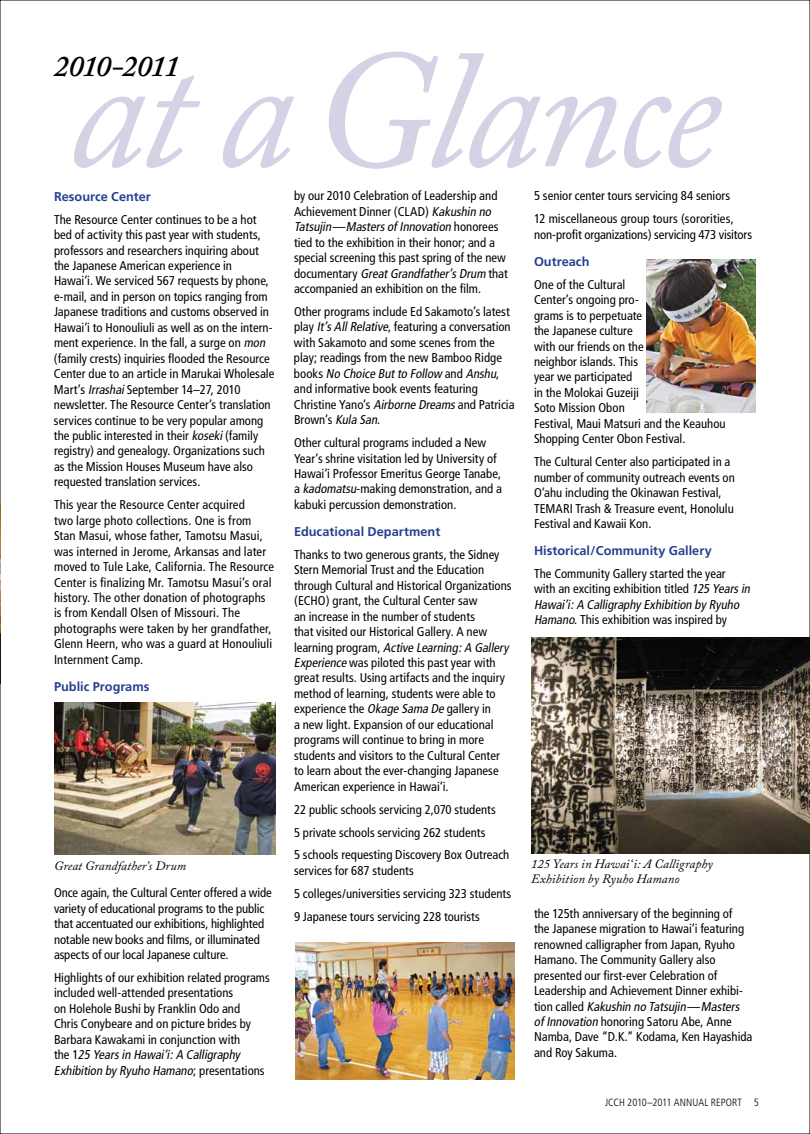
<style>
.page{position:relative;width:810px;height:1134px;background:#fff}
.page>*{position:absolute;margin:0;border:0;box-sizing:border-box;transform-origin:0 0}
.t1{font:italic 167.4px "Adobe Caslon Pro";letter-spacing:-.03em;color:#d4d3e6}
.t2{font:italic 600 30px "Adobe Caslon Pro";letter-spacing:-.045em;color:#000}
.t3{font:condensed 12.75px/15.5px "Frutiger";color:#000}
.t4{font:700 12.75px "Frutiger";color:#25408f}
.t5{font:italic 12.75px/15px "Adobe Caslon Pro";letter-spacing:.01em;color:#000}
.t6{font:300 condensed 10.5px "Frutiger";color:#000}
.s1{font-style:italic}
</style>
<div class="page">
<img style="left:0;top:505px;width:1px;height:179px">
<img style="left:295px;top:943px;width:220px;height:137px">
<img style="left:647px;top:259px;width:109px;height:153px">
<img style="left:532px;top:637px;width:278px;height:216px">
<img style="left:54px;top:702px;width:222px;height:152px">
<h1 class="t1" style="left:68px;top:11px;width:653px">at a Glance</h1>
<p class="t4" style="left:54px;top:189px;width:98px">Resource Center</p>
<p class="t3" style="left:54px;top:212px;width:222px">The Resource Center continues to be a hot bed of activity this past year with students, professors and researchers inquiring about the Japanese American experience in<br>Hawai‘i. We serviced 567 requests by phone, e-mail, and in person on topics ranging from Japanese traditions and customs observed in Hawai‘i to Honouliuli as well as on the intern&shy;ment experience. In the fall, a surge on <span class="s1">mon </span>(family crests) inquiries flooded the Resource Center due to an article in Marukai Wholesale Mart’s <span class="s1">Irrashai</span>September 14–27, 2010 newsletter. The Resource Center’s translation services continue to be very popular among the public interested in their <span class="s1">koseki</span>(family registry) and genealogy. Organizations such as the Mission Houses Museum have also requested translation services.</p>
<p class="t3" style="left:54px;top:497px;width:222px">This year the Resource Center acquired<br>two large photo collections. One is from Stan Masui, whose father, Tamotsu Masui, was interned in Jerome, Arkansas and later moved to Tule Lake, California. The Resource Center is finalizing Mr. Tamotsu Masui’s oral history. The other donation of photographs is from Kendall Olsen of Missouri. The photographs were taken by her grandfather, Glenn Heern, who was a guard at Honouliuli Internment Camp.</p>
<p class="t4" style="left:54px;top:679px;width:97px">Public Programs</p>
<h2 class="t2" style="left:54px;top:48px;width:127px">2010-2011</h2>
<p class="t3" style="left:294px;top:188px;width:215px">by our 2010 Celebration of Leadership and Achievement Dinner (CLAD) <span class="s1">Kakushin no Tatsujin—MastersofInnovation</span> h o n o r e e s tied to the exhibition in their honor; and a special screening this past spring of the new d o c u m e n t a r y <span class="s1">GreatGrandfather’sDrum</span> t h a t accompanied an exhibition on the film.</p>
<p class="t3" style="left:294px;top:304px;width:222px">Other programs include Ed Sakamoto’s latest play <span class="s1">It’sAllRelative</span>, featuring a conversation with Sakamoto and some scenes from the play; readings from the new Bamboo Ridge<br>b o o k s <span class="s1">No Choice Butto Follow</span> a n d <span class="s1">Anshu</span>, and informative book events featuring Christine Yano’s <span class="s1">Airborne Dreams</span>and Patricia Brown’s <span class="s1">Kula San</span>.</p>
<p class="t3" style="left:294px;top:435px;width:210px">Other cultural programs included a New Year’s shrine visitation led by University of Hawai‘i Professor Emeritus George Tanabe, a <span class="s1">kadomatsu</span>-making demonstration, and a kabuki percussion demonstration.</p>
<p class="t4" style="left:294px;top:524px;width:148px">Educational Department</p>
<p class="t3" style="left:294px;top:547px;width:219px">Thanks to two generous grants, the Sidney Stern Memorial Trust and the Education through Cultural and Historical Organizations (ECHO) grant, the Cultural Center saw<br>an increase in the number of students<br>that visited our Historical Gallery. A new<br>l e a r n i n g p ro g ra m , <span class="s1">Active Learning:A Gallery Experience</span> was piloted this past year with great results. Using artifacts and the inquiry method of learning, students were able to experience the <span class="s1">Okage Sama De</span> gallery in<br>a new light. Expansion of our educational programs will continue to bring in more students and visitors to the Cultural Center to learn about the ever-changing Japanese American experience in Hawai‘i.</p>
<p class="t3" style="left:294px;top:798px;width:217px;line-height:23px">22 public schools servicing 2,070 students<br>5 private schools servicing 262 students<br>5 schools requesting Discovery Box Outreach</p>
<p class="t3" style="left:294px;top:859px;width:219px;line-height:23px">services for 687 students<br>5 colleges/universities servicing 323 students<br>9 Japanese tours servicing 228 tourists</p>
<p class="t3" style="left:534px;top:185px;width:201px;line-height:23px">5 senior center tours servicing 84 seniors<br>12 miscellaneous group tours (sororities,</p>
<p class="t3" style="left:534px;top:227px;width:220px">non-profit organizations) servicing 473 visitors</p>
<p class="t4" style="left:534px;top:254px;width:57px">Outreach</p>
<p class="t3" style="left:534px;top:277px;width:193px">One of the Cultural<br>Center’s ongoing pro-<br>grams is to perpetuate<br>the Japanese culture<br>with our friends on the<br>neighbor islands. This<br>year we participated<br>in the Molokai Guzeiji<br>Soto Mission Obon<br>Festival, Maui Matsuri and the Keauhou<br>Shopping Center Obon Festival.</p>
<p class="t3" style="left:534px;top:454px;width:202px">The Cultural Center also participated in a number of community outreach events on O‘ahu including the Okinawan Festival, TEMARI Trash &amp; Treasure event, Honolulu Festival and Kawaii Kon.</p>
<p class="t4" style="left:534px;top:543px;width:179px">Historical/Community Gallery</p>
<p class="t3" style="left:534px;top:566px;width:220px">The Community Gallery started the year<br>with an exciting exhibition titled <span class="s1">125 Yearsin Hawai’i:A Calligraphy Exhibition by Ryuho Hamano</span>. This exhibition was inspired by</p>
<p class="t5" style="left:54px;top:858px;width:134px">Great Grandfather’s Drum</p>
<p class="t5" style="left:531px;top:856px;width:183px">125 Years in Hawai‘i: A Calligraphy<br>Exhibition by Ryuho Hamano</p>
<p class="t3" style="left:54px;top:885px;width:219px">Once again, the Cultural Center offered a wide variety of educational programs to the public that accentuated our exhibitions, highlighted notable new books and films, or illuminated aspects of our local Japanese culture.</p>
<p class="t3" style="left:54px;top:970px;width:217px">Highlights of our exhibition related programs included well-attended presentations<br>on Holehole Bushi by Franklin Odo and<br>Chris Conybeare and on picture brides by Barbara Kawakami in conjunction with<br>t h e 1<span class="s1">25 Yearsin Hawai‘i:A Calligraphy Exhibition by Ryuho Hamano</span>; p r e s e n t a t i o n s</p>
<p class="t3" style="left:534px;top:906px;width:220px">the 125th anniversary of the beginning of<br>the Japanese migration to Hawai‘i featuring renowned calligrapher from Japan, Ryuho Hamano. The Community Gallery also presented our first-ever Celebration of Leadership and Achievement Dinner exhibi-<br>t i o n c a l l e d <span class="s1">Kakushin no Tatsujin—Masters ofInnovation</span> honoring Satoru Abe, Anne Namba, Dave “D.K.” Kodama, Ken Hayashida and Roy Sakuma.</p>
<p class="t6" style="left:605px;top:1096px;width:155px">JCCH 2010–2011 ANNUAL REPORT 5</p>
</div>
